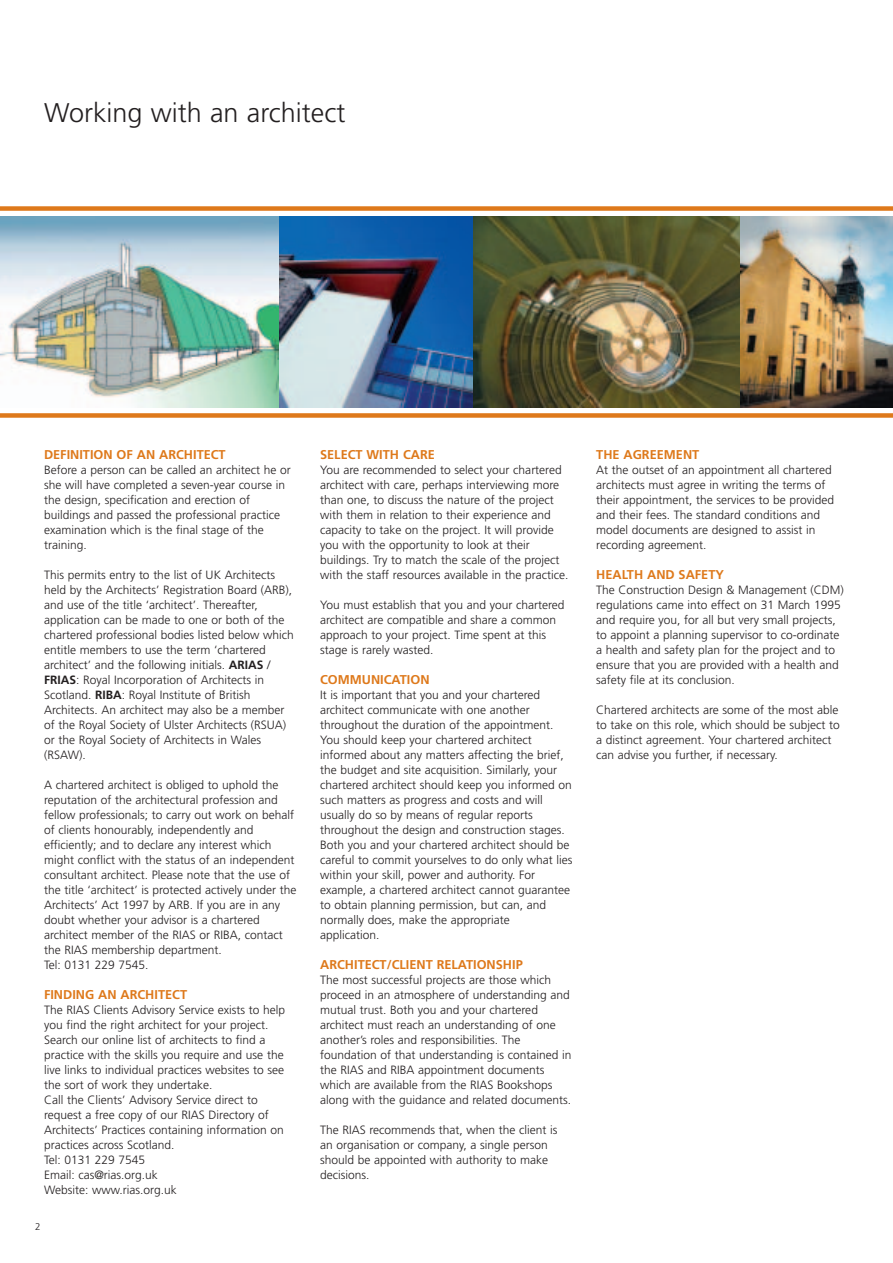
<style>
.page{position:relative;width:893px;height:1263px;background:#fff}
.page>*{position:absolute;margin:0;border:0;box-sizing:border-box;transform-origin:0 0}
.t1{font:300 27px "Frutiger";color:#231f20}
.t2{font:700 12.75px "Frutiger";color:#de791b}
.t3{font:300 12px/15px "Frutiger";color:#231f20}
.t4{font:300 9.75px "Frutiger";color:#231f20}
.s1{font-weight:700}
</style>
<div class="page">
<img style="left:0;top:216px;width:279px;height:191px">
<img style="left:472px;top:216px;width:269px;height:191px">
<div style="left:0;top:206px;width:893px;height:5px;background:#de791b"></div>
<div style="left:0;top:413px;width:893px;height:5px;background:#de791b"></div>
<img style="left:279px;top:216px;width:193px;height:191px">
<img style="left:741px;top:216px;width:152px;height:191px">
<h1 class="t1" style="left:44px;top:102px;width:303px">Working with an architect</h1>
<p class="t2" style="left:44px;top:449px;width:183px">DEFINITION OF AN ARCHITECT</p>
<p class="t3" style="left:44px;top:463px;width:248px">Before a person can be called an architect he or she will have completed a seven-year course in the design, specification and erection of buildings and passed the professional practice examination which is the final stage of the training.</p>
<p class="t3" style="left:44px;top:568px;width:251px">This permits entry to the list of UK Architects held by the Architects’ Registration Board (ARB), and use of the title ‘architect’. Thereafter, application can be made to one or both of the chartered professional bodies listed below which entitle members to use the term ‘chartered architect’ and the following initials. <span class="s1">ARIAS</span> / <span class="s1">FRIAS</span>: Royal Incorporation of Architects in Scotland. <span class="s1">RIBA</span>: Royal Institute of British Architects. An architect may also be a member of the Royal Society of Ulster Architects (RSUA) or the Royal Society of Architects in Wales (RSAW).</p>
<p class="t3" style="left:44px;top:778px;width:254px">A chartered architect is obliged to uphold the reputation of the architectural profession and fellow professionals; to carry out work on behalf of clients honourably, independently and efficiently; and to declare any interest which might conflict with the status of an independent consultant architect. Please note that the use of the title ‘architect’ is protected actively under the Architects’ Act 1997 by ARB. If you are in any doubt whether your advisor is a chartered architect member of the RIAS or RIBA, contact the RIAS membership department.<br>Tel: 0131 229 7545.</p>
<p class="t2" style="left:44px;top:989px;width:145px">FINDING AN ARCHITECT</p>
<p class="t3" style="left:44px;top:1003px;width:243px">The RIAS Clients Advisory Service exists to help you find the right architect for your project.<br>Search our online list of architects to find a practice with the skills you require and use the live links to individual practices websites to see the sort of work they undertake.<br>Call the Clients’ Advisory Service direct to request a free copy of our RIAS Directory of Architects’ Practices containing information on practices across Scotland.<br>Tel: 0131 229 7545<br>Email: cas@rias.org.uk<br>Website: www.rias.org.uk</p>
<p class="t4" style="left:35px;top:1222px;width:7px">2</p>
<p class="t2" style="left:320px;top:449px;width:116px">SELECT WITH CARE</p>
<p class="t3" style="left:320px;top:463px;width:250px">You are recommended to select your chartered architect with care, perhaps interviewing more than one, to discuss the nature of the project with them in relation to their experience and capacity to take on the project. It will provide you with the opportunity to look at their buildings. Try to match the scale of the project with the staff resources available in the practice.</p>
<p class="t3" style="left:320px;top:598px;width:246px">You must establish that you and your chartered architect are compatible and share a common approach to your project. Time spent at this stage is rarely wasted.</p>
<p class="t2" style="left:320px;top:674px;width:111px">COMMUNICATION</p>
<p class="t3" style="left:320px;top:688px;width:254px">It is important that you and your chartered architect communicate with one another throughout the duration of the appointment.<br>You should keep your chartered architect informed about any matters affecting the brief, the budget and site acquisition. Similarly, your chartered architect should keep you informed on such matters as progress and costs and will usually do so by means of regular reports throughout the design and construction stages.<br>Both you and your chartered architect should be careful to commit yourselves to do only what lies within your skill, power and authority. For example, a chartered architect cannot guarantee to obtain planning permission, but can, and normally does, make the appropriate<br>application.</p>
<p class="t2" style="left:320px;top:959px;width:204px">ARCHITECT/CLIENT RELATIONSHIP</p>
<p class="t3" style="left:320px;top:973px;width:253px">The most successful projects are those which proceed in an atmosphere of understanding and mutual trust. Both you and your chartered architect must reach an understanding of one another’s roles and responsibilities. The foundation of that understanding is contained in the RIAS and RIBA appointment documents which are available from the RIAS Bookshops along with the guidance and related documents.</p>
<p class="t3" style="left:320px;top:1123px;width:239px">The RIAS recommends that, when the client is an organisation or company, a single person should be appointed with authority to make decisions.</p>
<p class="t2" style="left:596px;top:449px;width:105px">THE AGREEMENT</p>
<p class="t3" style="left:596px;top:463px;width:239px">At the outset of an appointment all chartered architects must agree in writing the terms of their appointment, the services to be provided and their fees. The standard conditions and model documents are designed to assist in recording agreement.</p>
<p class="t2" style="left:596px;top:569px;width:129px">HEALTH AND SAFETY</p>
<p class="t3" style="left:596px;top:583px;width:249px">The Construction Design &amp; Management (CDM) regulations came into effect on 31 March 1995 and require you, for all but very small projects, to appoint a planning supervisor to co-ordinate a health and safety plan for the project and to ensure that you are provided with a health and safety file at its conclusion.</p>
<p class="t3" style="left:596px;top:703px;width:245px">Chartered architects are some of the most able to take on this role, which should be subject to a distinct agreement. Your chartered architect can advise you further, if necessary.</p>
</div>
